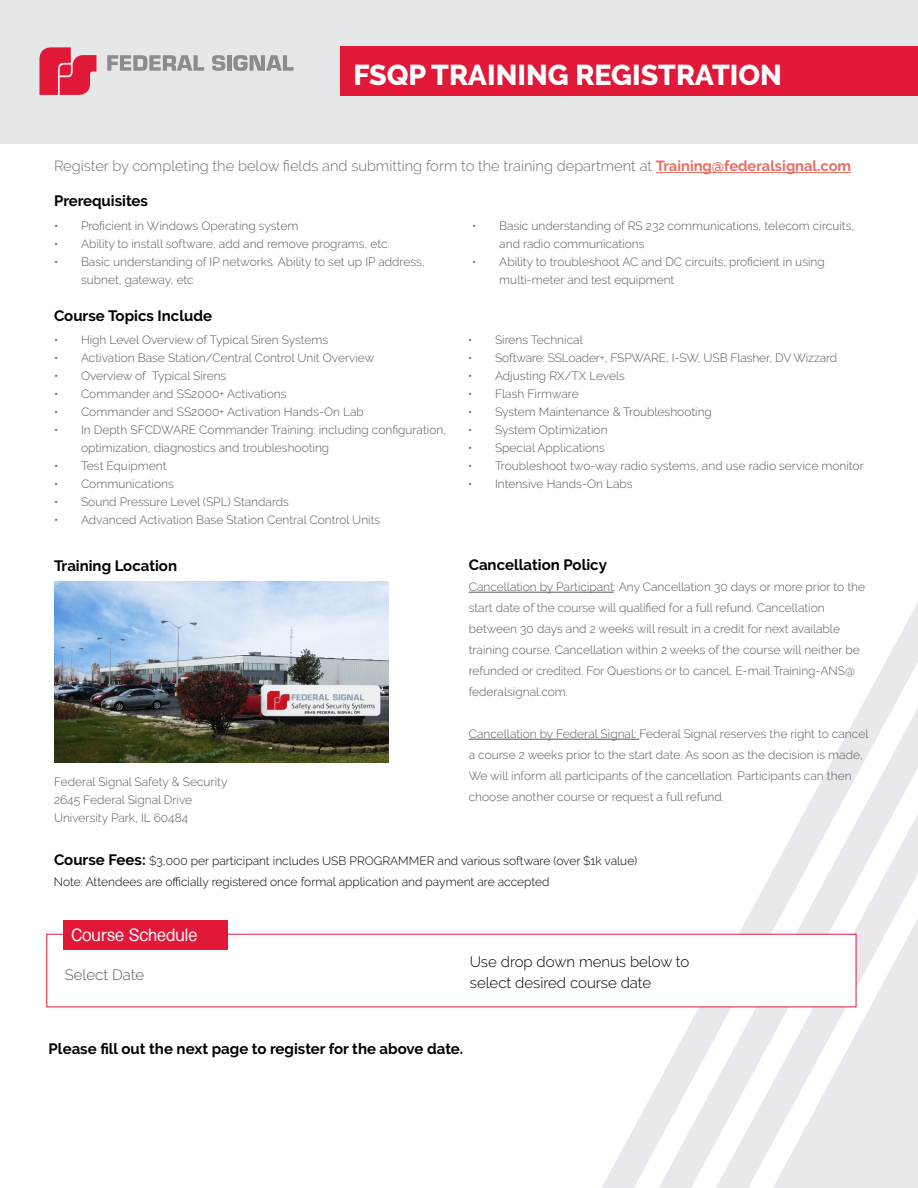
<style>
.page{position:relative;width:918px;height:1188px;background:#fff}
.page>*{position:absolute;margin:0;border:0;box-sizing:border-box;transform-origin:0 0}
.t1{font:800 28.65px "Raleway";color:#fff}
.t2{font:700 16.5px "Shree Dev 0714";color:#fff}
.t3{font:700 15px "Raleway";color:#000}
.t4{font:300 15px/21px "Raleway";color:#000}
.t5{font:300 15px "Raleway";color:#58595b}
.t6{font:300 14.7px "Raleway";color:#6d6e71}
.t7{font:300 12px/21px "Raleway";color:#58595b}
.t8{font:300 12px/21px "Raleway";color:#000}
.s1{font-weight:700;color:#e96c61}
.s2{font-weight:700;font-size:15px}
</style>
<div class="page">
<svg style="left:601px;top:603px;width:317px;height:585px"></svg>
<svg style="left:659px;top:708px;width:259px;height:480px"></svg>
<svg style="left:716px;top:814px;width:202px;height:374px;fill:#eae8ed"></svg>
<div style="left:0;top:0;width:918px;height:143px;background:#e6e7e8"></div>
<hr style="left:469px;top:592px;width:145px;height:1px;background:#58595b">
<hr style="left:469px;top:739px;width:170px;height:1px;background:#58595b">
<hr style="left:656px;top:172px;width:195px;height:1px;background:#e96c61">
<div style="left:340px;top:46px;width:578px;height:50px;background:#e11837"></div>
<svg style="left:39px;top:47px;width:57px;height:48px"></svg>
<svg style="left:107px;top:55px;width:97px;height:16px"></svg>
<svg style="left:212px;top:55px;width:13px;height:16px"></svg>
<hr style="left:227px;top:55px;width:4px;height:16px;background:#8a8c8e">
<svg style="left:233px;top:55px;width:61px;height:16px"></svg>
<img style="left:54px;top:581px;width:334px;height:182px">
<div style="left:46px;top:934px;width:810px;height:73px;background:#fff"></div>
<div style="left:64px;top:920px;width:164px;height:29px;background:#e11837"></div>
<h1 class="t1" style="left:353px;top:58px;width:430px">FSQP TRAINING REGISTRATION</h1>
<p class="t6" style="left:54px;top:158px;width:799px">Register by completing the below fields and submitting form to the training department at <span class="s1">Training@federalsignal.com</span></p>
<p class="t3" style="left:54px;top:192px;width:96px">Prerequisites</p>
<p class="t7" style="left:54px;top:215px;width:246px">• Proficient in Windows Operating system</p>
<p class="t7" style="left:54px;top:233px;width:337px">• Ability to install software, add and remove programs, etc.</p>
<p class="t7" style="left:81px;top:252px;width:345px;line-height:18px;text-indent:-27px">• Basic understanding of IP networks. Ability to set up IP address, subnet, gateway, etc</p>
<p class="t3" style="left:54px;top:307px;width:160px">Course Topics Include</p>
<p class="t7" style="left:54px;top:329px;width:276px">• High Level Overview of Typical Siren Systems</p>
<p class="t7" style="left:54px;top:347px;width:322px">• Activation Base Station/Central Control Unit Overview</p>
<p class="t7" style="left:54px;top:365px;width:174px">• Overview of Typical Sirens</p>
<p class="t7" style="left:54px;top:383px;width:234px">• Commander and SS2000+ Activations</p>
<p class="t7" style="left:54px;top:401px;width:311px">• Commander and SS2000+ Activation Hands-On Lab</p>
<p class="t7" style="left:81px;top:421px;width:367px;line-height:18px;text-indent:-27px">• In Depth SFCDWARE Commander Training: including configuration, optimization, diagnostics and troubleshooting</p>
<p class="t7" style="left:54px;top:455px;width:114px">• Test Equipment</p>
<p class="t7" style="left:54px;top:473px;width:121px">• Communications</p>
<p class="t7" style="left:54px;top:491px;width:236px">• Sound Pressure Level (SPL) Standards</p>
<p class="t7" style="left:54px;top:509px;width:328px">• Advanced Activation Base Station Central Control Units</p>
<p class="t3" style="left:54px;top:558px;width:125px">Training Location</p>
<p class="t7" style="left:54px;top:772px;width:175px;line-height:18px">Federal Signal Safety &amp; Security<br>2645 Federal Signal Drive<br>University Park, IL 60484</p>
<p class="t7" style="left:499px;top:216px;width:357px;line-height:18px;text-indent:-27px">• Basic understanding of RS 232 communications, telecom circuits, and radio communications</p>
<p class="t7" style="left:499px;top:252px;width:327px;line-height:18px;text-indent:-27px">• Ability to troubleshoot AC and DC circuits; proficient in using multi-meter and test equipment</p>
<p class="t7" style="left:468px;top:329px;width:116px">• Sirens Technical</p>
<p class="t7" style="left:468px;top:347px;width:371px">• Software: SSLoader+, FSPWARE, I-SW, USB Flasher, DV Wizzard</p>
<p class="t7" style="left:468px;top:365px;width:158px">• Adjusting RX/TX Levels</p>
<p class="t7" style="left:468px;top:383px;width:112px">• Flash Firmware</p>
<p class="t7" style="left:468px;top:401px;width:246px">• System Maintenance &amp; Troubleshooting</p>
<p class="t7" style="left:468px;top:419px;width:141px">• System Optimization</p>
<p class="t7" style="left:468px;top:437px;width:138px">• Special Applications</p>
<p class="t7" style="left:468px;top:455px;width:397px">• Troubleshoot two-way radio systems, and use radio service monitor</p>
<p class="t7" style="left:468px;top:473px;width:166px">• Intensive Hands-On Labs</p>
<p class="t3" style="left:469px;top:556px;width:140px">Cancellation Policy</p>
<p class="t7" style="left:469px;top:577px;width:398px">Cancellation by Participant: Any Cancellation 30 days or more prior to the start date of the course will qualified for a full refund. Cancellation between 30 days and 2 weeks will result in a credit for next available training course. Cancellation within 2 weeks of the course will neither be refunded or credited. For Questions or to cancel, E-mail Training-ANS@ federalsignal.com.</p>
<p class="t7" style="left:469px;top:724px;width:401px">Cancellation by Federal Signal: Federal Signal reserves the right to cancel a course 2 weeks prior to the start date. As soon as the decision is made, We will inform all participants of the cancellation. Participants can then choose another course or request a full refund.</p>
<p class="t8" style="left:54px;top:850px;width:585px"><span class="s2">Course Fees:</span> $3,000 per participant includes USB PROGRAMMER and various software (over $1k value)<br>Note: Attendees are officially registered once formal application and payment are accepted</p>
<h2 class="t2" style="left:72px;top:926px;width:127px">Course Schedule</h2>
<p class="t5" style="left:65px;top:966px;width:81px">Select Date</p>
<p class="t4" style="left:470px;top:951px;width:221px">Use drop down menus below to select desired course date</p>
<p class="t3" style="left:49px;top:1040px;width:416px">Please fill out the next page to register for the above date.</p>
</div>
